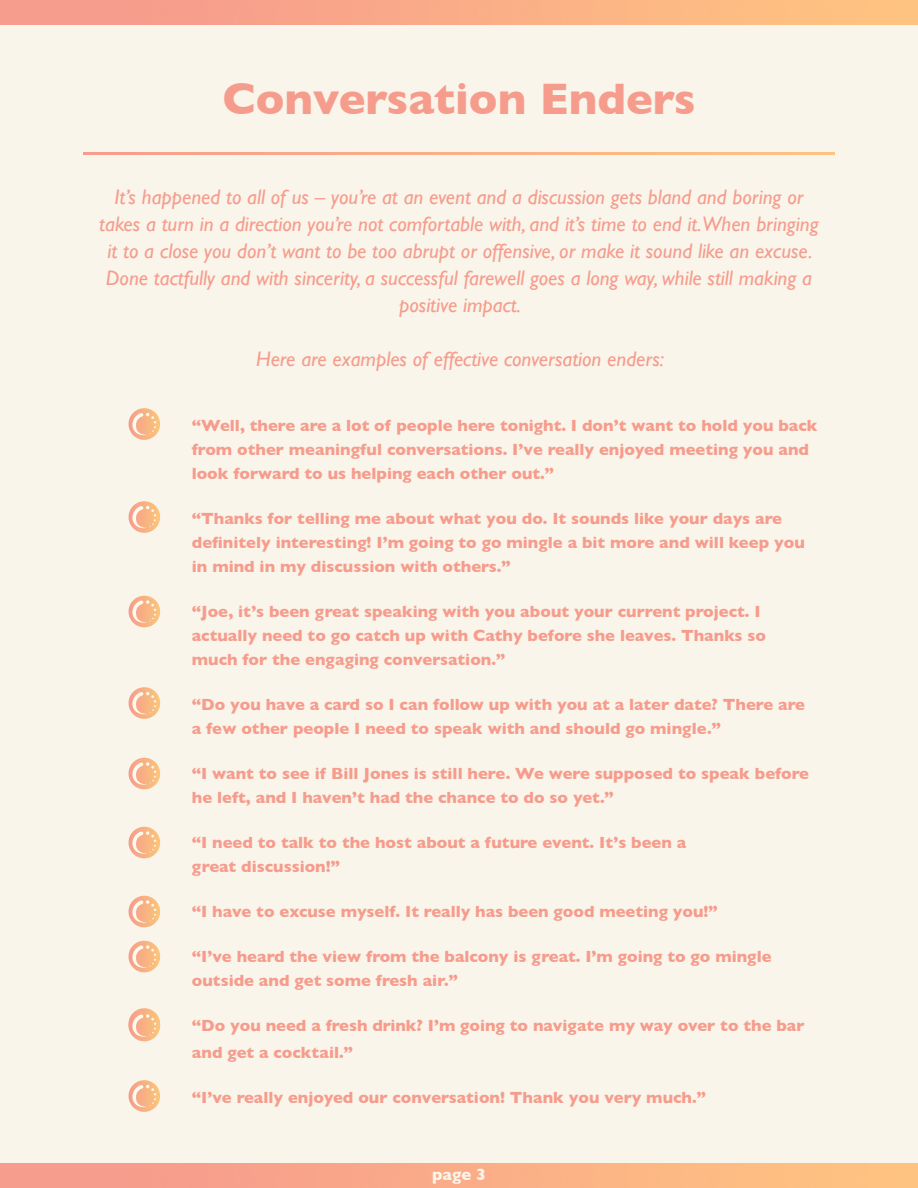
<style>
.page{position:relative;width:918px;height:1188px;background:#fff}
.page>*{position:absolute;margin:0;border:0;box-sizing:border-box;transform-origin:0 0}
.t1{font:700 45px "Gill Sans";color:#f69c8c}
.t2{font:italic 21px/27px "Gill Sans";color:#f69c8c;text-align:center}
.t3{font:700 16.5px/24px "Gill Sans";color:#f69c8c}
.t4{font:700 16.5px "Gill Sans";color:#faf5eb}
</style>
<div class="page">
<div style="left:4px;top:4px;width:910px;height:1180px;background:#f9f5eb"></div>
<svg style="left:84px;top:153px;width:750px;height:1px"></svg>
<svg style="left:128px;top:408px;width:32px;height:32px"></svg>
<svg style="left:128px;top:501px;width:32px;height:32px"></svg>
<svg style="left:128px;top:596px;width:32px;height:31px"></svg>
<svg style="left:128px;top:687px;width:32px;height:32px"></svg>
<svg style="left:128px;top:758px;width:32px;height:31px"></svg>
<svg style="left:128px;top:827px;width:32px;height:31px"></svg>
<svg style="left:128px;top:896px;width:32px;height:31px"></svg>
<svg style="left:128px;top:941px;width:32px;height:31px"></svg>
<svg style="left:128px;top:1008px;width:32px;height:33px"></svg>
<svg style="left:128px;top:1080px;width:32px;height:32px"></svg>
<p class="t1" style="left:222px;top:63px;width:475px">Conversation Enders</p>
<p class="t2" style="left:115px;top:183px;width:690px">It’s happened to all of us – you’re at an event and a discussion gets bland and boring or</p>
<p class="t2" style="left:99px;top:210px;width:721px">takes a turn in a direction you’re not comfortable with, and it’s time to end it.When bringing</p>
<p class="t2" style="left:106px;top:237px;width:708px">it to a close you don’t want to be too abrupt or offensive, or make it sound like an excuse.<br>Done tactfully and with sincerity, a successful farewell goes a long way, while still making a positive impact.</p>
<p class="t2" style="left:256px;top:345px;width:409px">Here are examples of effective conversation enders:</p>
<p class="t3" style="left:192px;top:413px;width:627px">“Well, there are a lot of people here tonight. I don’t want to hold you back from other meaningful conversations. I’ve really enjoyed meeting you and look forward to us helping each other out.”</p>
<p class="t3" style="left:192px;top:506px;width:592px">“Thanks for telling me about what you do. It sounds like your days are</p>
<p class="t3" style="left:192px;top:530px;width:615px">definitely interesting! I’m going to go mingle a bit more and will keep you</p>
<p class="t3" style="left:192px;top:554px;width:320px">in mind in my discussion with others.”</p>
<p class="t3" style="left:192px;top:599px;width:576px">“Joe, it’s been great speaking with you about your current project. I actually need to go catch up with Cathy before she leaves. Thanks so much for the engaging conversation.”</p>
<p class="t3" style="left:192px;top:692px;width:615px">“Do you have a card so I can follow up with you at a later date? There are</p>
<p class="t3" style="left:192px;top:716px;width:531px">a few other people I need to speak with and should go mingle.”</p>
<p class="t3" style="left:192px;top:761px;width:619px">“I want to see if Bill Jones is still here. We were supposed to speak before he left, and I haven’t had the chance to do so yet.”</p>
<p class="t3" style="left:192px;top:830px;width:496px">“I need to talk to the host about a future event. It’s been a</p>
<p class="t3" style="left:192px;top:854px;width:150px">great discussion!”</p>
<p class="t3" style="left:192px;top:899px;width:527px">“I have to excuse myself. It really has been good meeting you!”</p>
<p class="t3" style="left:192px;top:944px;width:581px">“I’ve heard the view from the balcony is great. I’m going to go mingle</p>
<p class="t3" style="left:192px;top:968px;width:268px">outside and get some fresh air.”</p>
<p class="t3" style="left:192px;top:1011px;width:614px;line-height:27px">“Do you need a fresh drink? I’m going to navigate my way over to the bar and get a cocktail.”</p>
<p class="t3" style="left:192px;top:1085px;width:516px">“I’ve really enjoyed our conversation! Thank you very much.”</p>
<p class="t4" style="left:432px;top:1161px;width:55px">page 3</p>
</div>
